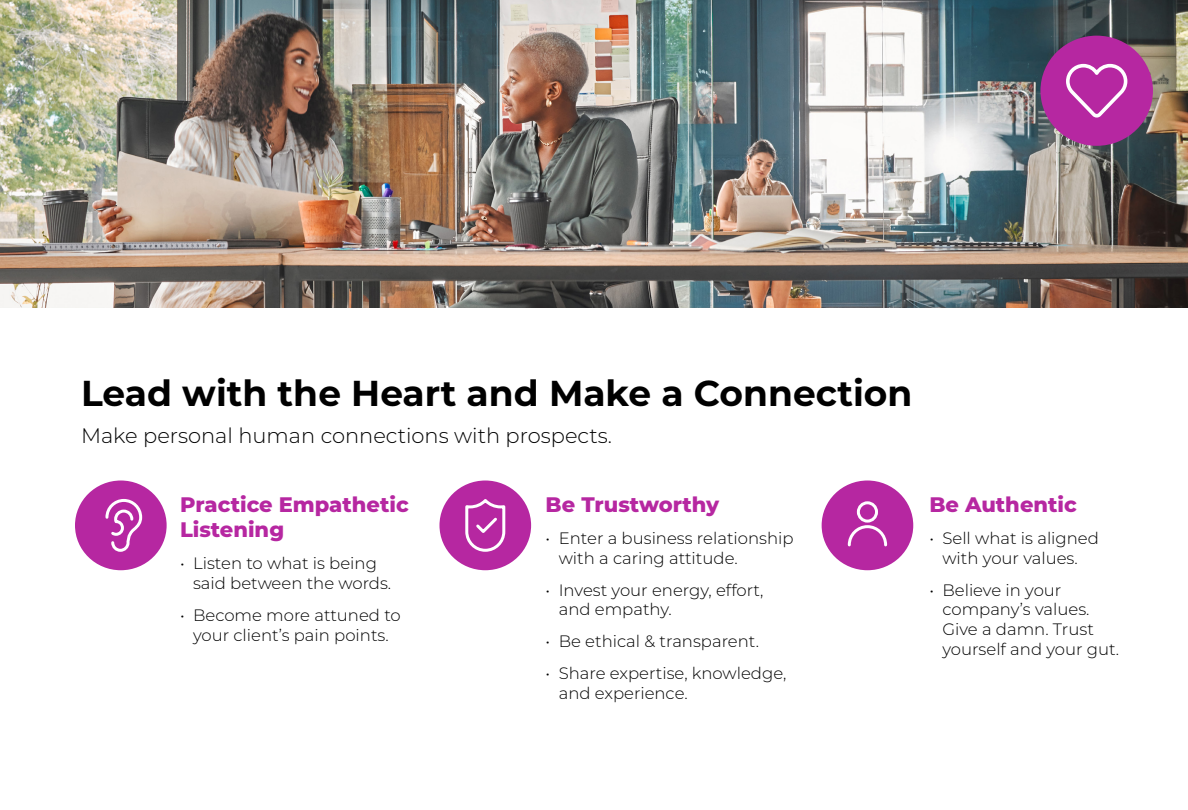
<style>
.page{position:relative;width:1188px;height:810px;background:#fff}
.page>*{position:absolute;margin:0;border:0;box-sizing:border-box;transform-origin:0 0}
.t1{font:700 36px "Montserrat";color:#000}
.t2{font:800 21px/25.2px "Montserrat";color:#b627a1}
.t3{font:300 21px "Montserrat";color:#000}
.t4{font:300 16.5px/19.8px "Montserrat";color:#000}
</style>
<div class="page">
<img style="left:0;top:0;width:1188px;height:308px">
<div style="left:439px;top:481px;width:92px;height:89px;background:#b627a1;border-radius:50%"></div>
<div style="left:75px;top:481px;width:92px;height:89px;background:#b627a1;border-radius:50%"></div>
<div style="left:822px;top:481px;width:91px;height:89px;background:#b627a1;border-radius:50%"></div>
<div style="left:1040px;top:36px;width:113px;height:110px;background:#b627a1;border-radius:50%"></div>
<svg style="left:1068px;top:63px;width:60px;height:55px"></svg>
<svg style="left:105px;top:499px;width:38px;height:53px"></svg>
<svg style="left:465px;top:499px;width:41px;height:53px"></svg>
<svg style="left:847px;top:501px;width:41px;height:46px"></svg>
<h1 class="t1" style="left:81px;top:367px;width:833px">Lead with the Heart and Make a Connection</h1>
<p class="t3" style="left:81px;top:422px;width:532px">Make personal human connections with prospects.</p>
<p class="t2" style="left:180px;top:491px;width:230px">Practice Empathetic<br>Listening</p>
<p class="t4" style="left:193px;top:553px;width:200px;text-indent:-13px">• Listen to what is being said between the words.</p>
<p class="t4" style="left:180px;top:604px;width:222px;text-align:center">• Become more attuned to your client’s pain points.</p>
<p class="t2" style="left:546px;top:491px;width:175px">Be Trustworthy</p>
<p class="t4" style="left:559px;top:528px;width:236px;text-indent:-13px">• Enter a business relationship with a caring attitude.</p>
<p class="t4" style="left:559px;top:579px;width:206px;text-indent:-13px">• Invest your energy, effort, and empathy.</p>
<p class="t4" style="left:546px;top:631px;width:215px">• Be ethical &amp; transparent.</p>
<p class="t4" style="left:559px;top:663px;width:229px;text-indent:-13px">• Share expertise, knowledge, and experience.</p>
<p class="t2" style="left:929px;top:491px;width:149px">Be Authentic</p>
<p class="t4" style="left:929px;top:528px;width:171px;text-align:center">• Sell what is aligned with your values.</p>
<p class="t4" style="left:942px;top:579px;width:178px;text-indent:-13px">• Believe in your company’s values.<br>Give a damn. Trust yourself and your gut.</p>
</div>
